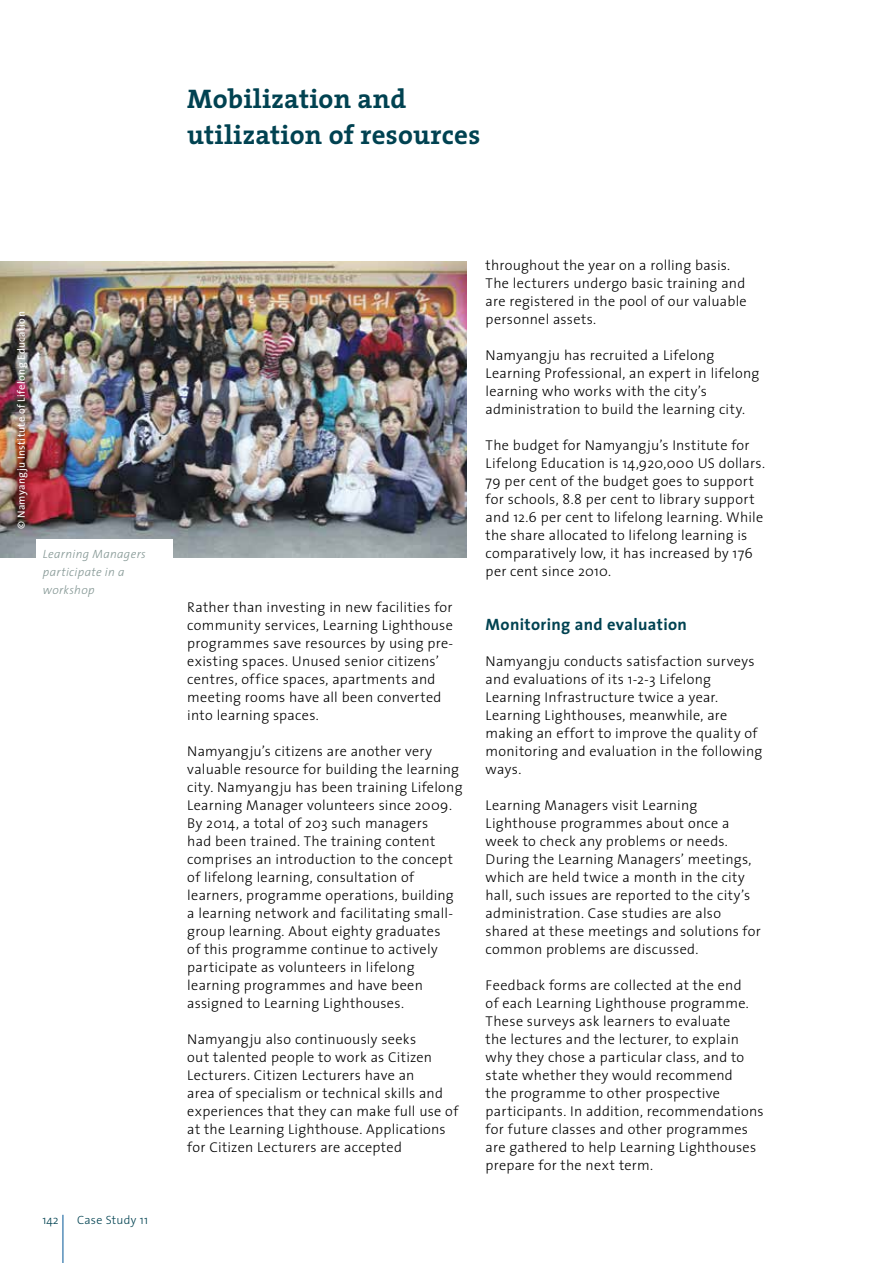
<style>
.page{position:relative;width:893px;height:1263px;background:#fff}
.page>*{position:absolute;margin:0;border:0;box-sizing:border-box;transform-origin:0 0}
.t1{font:700 27px/36px "The Serif";letter-spacing:.01em;color:#004251}
.t2{font:700 16.5px "The Sans";letter-spacing:.02em;color:#004251}
.t3{font:300 14.25px/18px "The Sans";letter-spacing:.015em;color:#000}
.t4{font:italic 300 12px/18px "The Sans";letter-spacing:.03em;color:#839693}
.t5{font:300 12px "The Sans";letter-spacing:.02em;color:#004251}
.t6{font:10.5px "The Sans";letter-spacing:.035em;color:#fff}
</style>
<div class="page">
<hr style="left:63px;top:1215px;width:1px;height:48px;background:#005596">
<img style="left:0;top:261px;width:467px;height:296px">
<div style="left:37px;top:539px;width:136px;height:37px;background:#fff"></div>
<p class="t1" style="left:187px;top:80px;width:295px">Mobilization and utilization of resources</p>
<p class="t6" style="left:13px;top:529px;width:219px;rotate:-90deg">© Namyangju Institute of Lifelong Education</p>
<p class="t4" style="left:43px;top:545px;width:105px">Learning Managers participate in a workshop</p>
<p class="t5" style="left:43px;top:1209px;width:18px">142</p>
<p class="t5" style="left:77px;top:1209px;width:73px">Case Study 11</p>
<p class="t3" style="left:187px;top:598px;width:267px">Rather than investing in new facilities for community services, Learning Lighthouse programmes save resources by using pre&shy;existing spaces. Unused senior citizens’ centres, office spaces, apartments and meeting rooms have all been converted into learning spaces.</p>
<p class="t3" style="left:187px;top:742px;width:277px">Namyangju’s citizens are another very valuable resource for building the learning city. Namyangju has been training Lifelong Learning Manager volunteers since 2009.<br>By 2014, a total of 203 such managers<br>had been trained. The training content comprises an introduction to the concept of lifelong learning, consultation of learners, programme operations, building a learning network and facilitating small&shy;group learning. About eighty graduates<br>of this programme continue to actively participate as volunteers in lifelong learning programmes and have been assigned to Learning Lighthouses.</p>
<p class="t3" style="left:187px;top:1030px;width:272px">Namyangju also continuously seeks<br>out talented people to work as Citizen Lecturers. Citizen Lecturers have an<br>area of specialism or technical skills and experiences that they can make full use of at the Learning Lighthouse. Applications for Citizen Lecturers are accepted</p>
<p class="t3" style="left:486px;top:256px;width:263px">throughout the year on a rolling basis.<br>The lecturers undergo basic training and are registered in the pool of our valuable personnel assets.</p>
<p class="t3" style="left:486px;top:346px;width:275px">Namyangju has recruited a Lifelong Learning Professional, an expert in lifelong learning who works with the city’s administration to build the learning city.</p>
<p class="t3" style="left:486px;top:436px;width:281px">The budget for Namyangju’s Institute for Lifelong Education is 14,920,000 US dollars.<br>79 per cent of the budget goes to support for schools, 8.8 per cent to library support and 12.6 per cent to lifelong learning. While the share allocated to lifelong learning is comparatively low, it has increased by 176 per cent since 2010.</p>
<p class="t2" style="left:486px;top:611px;width:203px">Monitoring and evaluation</p>
<p class="t3" style="left:486px;top:652px;width:278px">Namyangju conducts satisfaction surveys and evaluations of its 1-2-3 Lifelong Learning Infrastructure twice a year.<br>Learning Lighthouses, meanwhile, are making an effort to improve the quality of monitoring and evaluation in the following ways.</p>
<p class="t3" style="left:486px;top:796px;width:277px">Learning Managers visit Learning Lighthouse programmes about once a week to check any problems or needs.<br>During the Learning Managers’ meetings, which are held twice a month in the city hall, such issues are reported to the city’s administration. Case studies are also shared at these meetings and solutions for common problems are discussed.</p>
<p class="t3" style="left:486px;top:976px;width:280px">Feedback forms are collected at the end<br>of each Learning Lighthouse programme.<br>These surveys ask learners to evaluate<br>the lectures and the lecturer, to explain why they chose a particular class, and to state whether they would recommend<br>the programme to other prospective participants. In addition, recommendations for future classes and other programmes are gathered to help Learning Lighthouses prepare for the next term.</p>
</div>
